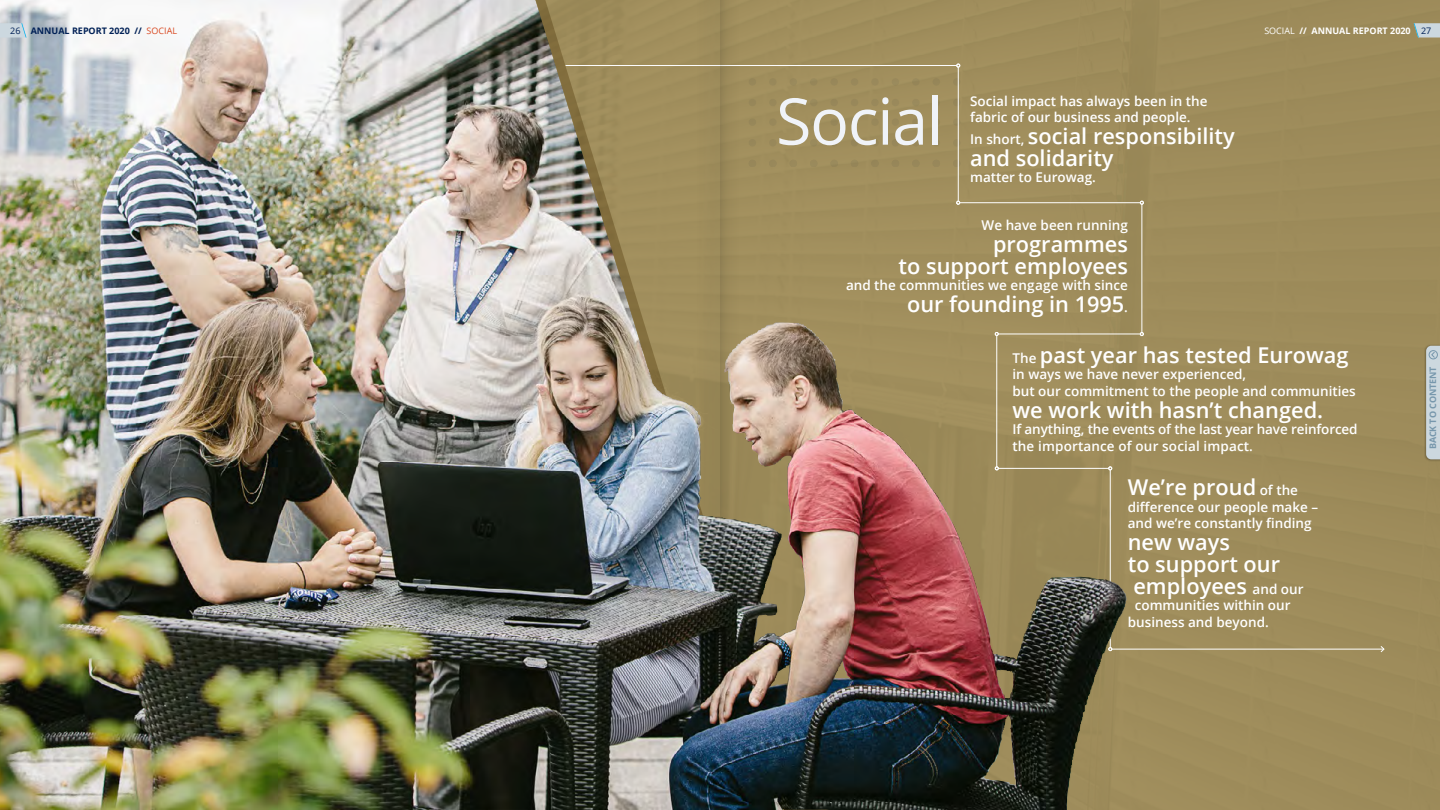
<style>
.page{position:relative;width:1440px;height:810px;background:#fff}
.page>*{position:absolute;margin:0;border:0;box-sizing:border-box;transform-origin:0 0}
.t1{font:64.5px "Open Sans";letter-spacing:-.02em;color:#f0f3f8}
.t2{font:600 21.75px/21.8px "Open Sans";color:#fff}
.t3{font:600 13.5px/16.5px "Open Sans";color:#fff}
.t4{font:700 9px "Open Sans";color:#002056}
.t5{font:700 9px "Open Sans";color:#fff}
.t6{font:700 9px "Open Sans";letter-spacing:-.01em;color:#7797ac}
.t7{font:9px "Open Sans";color:#002056}
.s1{font-weight:400;color:#d94b24}
.s2{font-weight:400}
.s3{font-size:13.5px}
</style>
<div class="page">
<img style="left:0;top:0;width:523px;height:810px">
<div style="left:805px;top:0;width:635px;height:810px;background:#9e8c5b"></div>
<hr style="left:1112px;top:649px;width:272px;height:1px;background:#fff">
<svg style="left:1380px;top:645px;width:5px;height:8px"></svg>
<div style="left:851px;top:78px;width:7px;height:8px;background:#98885a;border-radius:50%"></div>
<div style="left:912px;top:78px;width:8px;height:8px;background:#958558;border-radius:50%"></div>
<div style="left:871px;top:78px;width:8px;height:8px;background:#99895b;border-radius:50%"></div>
<div style="left:810px;top:78px;width:7px;height:8px;background:#968658;border-radius:50%"></div>
<div style="left:933px;top:78px;width:7px;height:8px;background:#968658;border-radius:50%"></div>
<div style="left:892px;top:78px;width:7px;height:8px;background:#9a8a5c;border-radius:50%"></div>
<div style="left:830px;top:78px;width:8px;height:8px;background:#978759;border-radius:50%"></div>
<svg style="left:953px;top:78px;width:7px;height:8px"></svg>
<hr style="left:565px;top:65px;width:392px;height:1px;background:#fff">
<svg style="left:523px;top:0;width:282px;height:84px;background:#9a8a5e"></svg>
<img style="left:88px;top:84px;width:1039px;height:726px">
<hr style="left:996px;top:335px;width:1px;height:132px;background:#fff">
<hr style="left:998px;top:468px;width:111px;height:1px;background:#fff">
<svg style="left:1108px;top:466px;width:4px;height:4px"></svg>
<svg style="left:995px;top:466px;width:4px;height:4px"></svg>
<hr style="left:998px;top:334px;width:142px;height:1px;background:#fff">
<svg style="left:995px;top:332px;width:4px;height:4px"></svg>
<hr style="left:1142px;top:204px;width:1px;height:129px;background:#fff">
<svg style="left:1140px;top:332px;width:4px;height:4px"></svg>
<hr style="left:960px;top:202px;width:180px;height:1px;background:#fff">
<svg style="left:1140px;top:201px;width:4px;height:4px"></svg>
<hr style="left:958px;top:67px;width:1px;height:134px;background:#fff">
<svg style="left:956px;top:64px;width:4px;height:4px"></svg>
<svg style="left:956px;top:201px;width:4px;height:4px"></svg>
<img style="left:720px;top:0;width:23px;height:810px">
<img style="left:697px;top:0;width:23px;height:810px">
<svg style="left:0;top:23px;width:26px;height:15px"></svg>
<svg style="left:1414px;top:23px;width:26px;height:15px"></svg>
<div style="left:1424px;top:344px;width:16px;height:117px;background:#000;opacity:.3"></div>
<svg style="left:1426px;top:346px;width:14px;height:113px;background:#c8d4db"></svg>
<p class="t7" style="left:10px;top:24px;width:12px">26</p>
<p class="t4" style="left:31px;top:24px;width:148px">ANNUAL REPORT 2020 // <span class="s1">SOCIAL</span></p>
<p class="t5" style="left:1264px;top:24px;width:148px"><span class="s2">SOCIAL</span> // ANNUAL REPORT 2020</p>
<p class="t7" style="left:1421px;top:24px;width:12px">27</p>
<p class="t1" style="left:776px;top:77px;width:169px">Social</p>
<p class="t3" style="left:970px;top:92px;width:239px">Social impact has always been in the fabric of our business and people.</p>
<p class="t2" style="left:970px;top:125px;width:266px"><span class="s3">In short,</span> social responsibility and solidarity</p>
<p class="t3" style="left:970px;top:169px;width:127px">matter to Eurowag.</p>
<p class="t3" style="left:982px;top:217px;width:148px">We have been running</p>
<p class="t2" style="left:899px;top:233px;width:231px;text-align:right">programmes<br>to support employees</p>
<p class="t3" style="left:846px;top:277px;width:284px">and the communities we engage with since</p>
<p class="t2" style="left:907px;top:293px;width:222px">our founding in 1995<span class="s3">.</span></p>
<p class="t2" style="left:1012px;top:344px;width:337px"><span class="s3">The</span> past year has tested Eurowag</p>
<p class="t3" style="left:1013px;top:366px;width:345px">in ways we have never experienced,<br>but our commitment to the people and communities</p>
<p class="t2" style="left:1012px;top:398px;width:312px">we work with hasn’t changed.</p>
<p class="t3" style="left:1012px;top:421px;width:347px">If anything, the events of the last year have reinforced the importance of our social impact.</p>
<p class="t2" style="left:1128px;top:476px;width:172px">We’re proud <span class="s3">of the</span></p>
<p class="t3" style="left:1128px;top:498px;width:192px">difference our people make – and we’re constantly finding</p>
<p class="t2" style="left:1128px;top:531px;width:177px">new ways<br>to support our employees <span class="s3">and our</span></p>
<p class="t3" style="left:1128px;top:597px;width:164px;text-indent:7px">communities within our business and beyond.</p>
<p class="t6" style="left:1426px;top:449px;width:84px;rotate:-90deg">BACK TO CONTENT</p>
</div>
